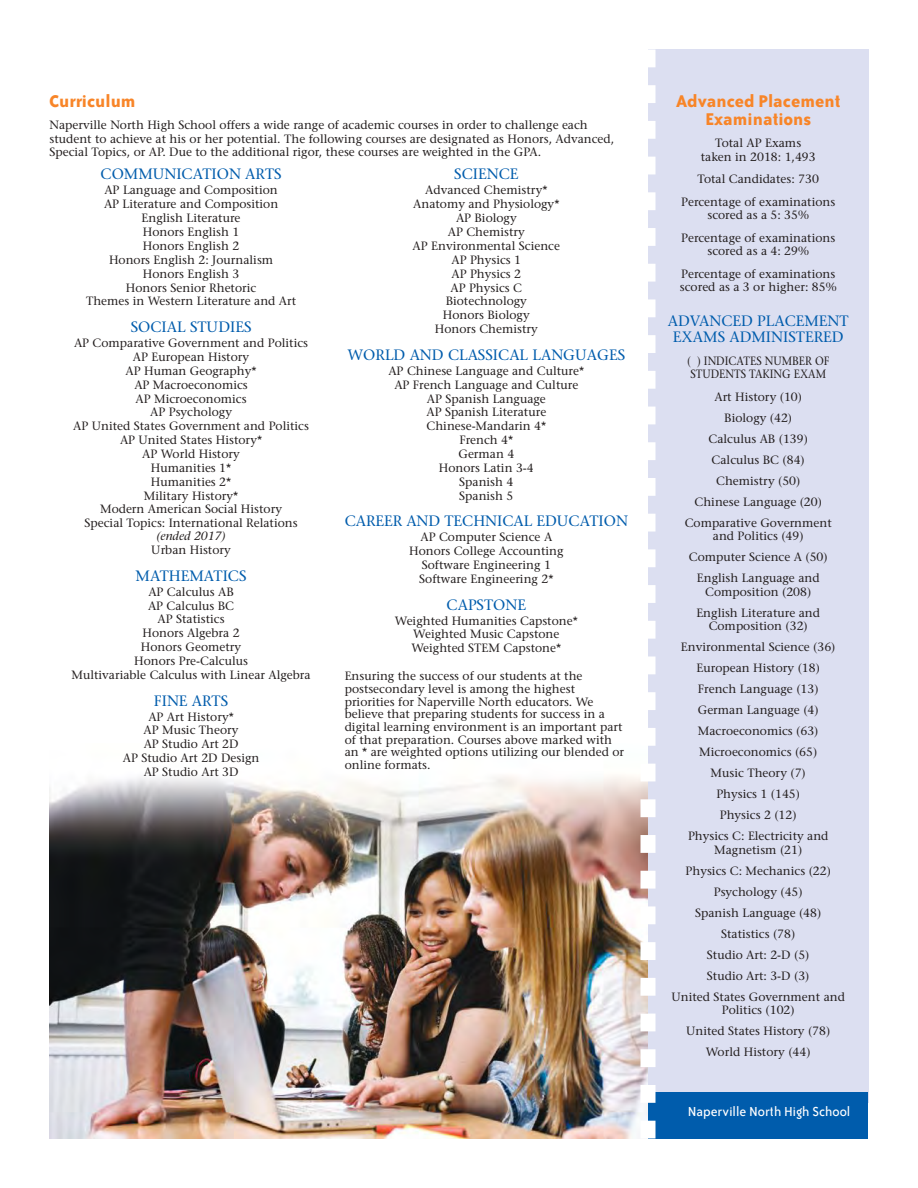
<style>
.page{position:relative;width:918px;height:1188px;background:#fff}
.page>*{position:absolute;margin:0;border:0;box-sizing:border-box;transform-origin:0 0}
.t1{font:700 19.5px/18px "Bailey Sans ITC";color:#f88528;text-align:center}
.t2{font:15px/16.5px "Stone Serif";color:#005cac;text-align:center}
.t3{font:15px "Bailey Sans ITC";color:#fff}
.t4{font:12px/13.8px "Stone Serif";color:#241f1f;text-align:center}
.t5{font:12px/13.5px "Stone Serif";color:#241f1f;scale:.9 1}
.t6{font:italic 12px "Stone Serif";color:#241f1f}
</style>
<div class="page">
<div style="left:648px;top:50px;width:220px;height:1053px;background:#dcdff1"></div>
<div style="left:50px;top:1092px;width:818px;height:46px;background:#005cac"></div>
<img style="left:50px;top:776px;width:590px;height:362px">
<svg style="left:640px;top:50px;width:16px;height:1088px"></svg>
<h1 class="t1" style="left:50px;top:91px;width:88px">Curriculum</h1>
<p class="t4" style="left:50px;top:118px;width:566px;text-align:left">Naperville North High School offers a wide range of academic courses in order to challenge each student to achieve at his or her potential. The following courses are designated as Honors, Advanced,<br>Special Topics, or AP. Due to the additional rigor, these courses are weighted in the GPA.</p>
<p class="t2" style="left:101px;top:166px;width:183px">COMMUNICATION ARTS</p>
<p class="t4" style="left:86px;top:183px;width:212px">AP Language and Composition<br>AP Literature and Composition<br>English Literature<br>Honors English 1<br>Honors English 2<br>Honors English 2: Journalism<br>Honors English 3<br>Honors Senior Rhetoric<br>Themes in Western Literature and Art</p>
<p class="t2" style="left:131px;top:318px;width:122px">SOCIAL STUDIES</p>
<p class="t4" style="left:73px;top:336px;width:237px">AP Comparative Government and Politics<br>AP European History<br>AP Human Geography*<br>AP Macroeconomics<br>AP Microeconomics<br>AP Psychology<br>AP United States Government and Politics<br>AP United States History*<br>AP World History<br>Humanities 1*<br>Humanities 2*<br>Military History*<br>Modern American Social History<br>Special Topics: International Relations</p>
<p class="t6" style="left:157px;top:529px;width:70px">(ended 2017)</p>
<p class="t4" style="left:151px;top:543px;width:81px">Urban History</p>
<p class="t2" style="left:136px;top:567px;width:112px">MATHEMATICS</p>
<p class="t4" style="left:72px;top:584px;width:241px">AP Calculus AB<br>AP Calculus BC<br>AP Statistics<br>Honors Algebra 2<br>Honors Geometry<br>Honors Pre-Calculus<br>Multivariable Calculus with Linear Algebra</p>
<p class="t2" style="left:154px;top:692px;width:76px">FINE ARTS</p>
<p class="t4" style="left:123px;top:709px;width:138px">AP Art History*<br>AP Music Theory<br>AP Studio Art 2D<br>AP Studio Art 2D Design<br>AP Studio Art 3D</p>
<p class="t2" style="left:454px;top:166px;width:66px">SCIENCE</p>
<p class="t4" style="left:413px;top:183px;width:149px">Advanced Chemistry*<br>Anatomy and Physiology*<br>AP Biology<br>AP Chemistry<br>AP Environmental Science<br>AP Physics 1<br>AP Physics 2<br>AP Physics C<br>Biotechnology<br>Honors Biology<br>Honors Chemistry</p>
<p class="t2" style="left:347px;top:346px;width:279px">WORLD AND CLASSICAL LANGUAGES</p>
<p class="t4" style="left:388px;top:364px;width:197px">AP Chinese Language and Culture*<br>AP French Language and Culture<br>AP Spanish Language<br>AP Spanish Literature<br>Chinese-Mandarin 4*<br>French 4*<br>German 4<br>Honors Latin 3-4<br>Spanish 4<br>Spanish 5</p>
<p class="t2" style="left:345px;top:513px;width:285px">CAREER AND TECHNICAL EDUCATION</p>
<p class="t4" style="left:409px;top:530px;width:156px">AP Computer Science A<br>Honors College Accounting<br>Software Engineering 1<br>Software Engineering 2*</p>
<p class="t2" style="left:447px;top:596px;width:81px">CAPSTONE</p>
<p class="t4" style="left:395px;top:613px;width:184px">Weighted Humanities Capstone*<br>Weighted Music Capstone<br>Weighted STEM Capstone*</p>
<p class="t4" style="left:345px;top:669px;width:281px;line-height:12.8px;text-align:left">Ensuring the success of our students at the postsecondary level is among the highest priorities for Naperville North educators. We believe that preparing students for success in a digital learning environment is an important part of that preparation. Courses above marked with an * are weighted options utilizing our blended or online formats.</p>
<h1 class="t1" style="left:676px;top:92px;width:166px">Advanced Placement<br>Examinations</h1>
<p class="t4" style="left:701px;top:136px;width:116px">Total AP Exams taken in 2018: 1,493</p>
<p class="t4" style="left:681px;top:168px;width:156px;line-height:22.5px">Total Candidates: 730<br>Percentage of examinations</p>
<p class="t4" style="left:681px;top:204px;width:156px;line-height:22.5px">scored as a 5: 35%<br>Percentage of examinations</p>
<p class="t4" style="left:681px;top:240px;width:156px;line-height:22.5px">scored as a 4: 29%<br>Percentage of examinations</p>
<p class="t4" style="left:680px;top:280px;width:158px">scored as a 3 or higher: 85%</p>
<p class="t2" style="left:668px;top:312px;width:182px">ADVANCED PLACEMENT<br>EXAMS ADMINISTERED</p>
<p class="t5" style="left:687px;top:354px;width:160px">( ) INDICATES NUMBER OF<br>STUDENTS TAKING EXAM</p>
<p class="t4" style="left:685px;top:386px;width:149px;line-height:21px">Art History (10)<br>Biology (42)<br>Calculus AB (139)<br>Calculus BC (84)<br>Chemistry (50)<br>Chinese Language (20)<br>Comparative Government</p>
<p class="t4" style="left:689px;top:526px;width:140px;line-height:21px">and Politics (49)<br>Computer Science A (50)<br>English Language and</p>
<p class="t4" style="left:696px;top:581px;width:125px;line-height:21px">Composition (208)<br>English Literature and</p>
<p class="t4" style="left:681px;top:616px;width:156px;line-height:21px">Composition (32)<br>Environmental Science (36)<br>European History (18)<br>French Language (13)<br>German Language (4)<br>Macroeconomics (63)<br>Microeconomics (65)<br>Music Theory (7)<br>Physics 1 (145)<br>Physics 2 (12)<br>Physics C: Electricity and</p>
<p class="t4" style="left:672px;top:839px;width:175px;line-height:21px">Magnetism (21)<br>Physics C: Mechanics (22)<br>Psychology (45)<br>Spanish Language (48)<br>Statistics (78)<br>Studio Art: 2-D (5)<br>Studio Art: 3-D (3)<br>United States Government and</p>
<p class="t4" style="left:686px;top:1000px;width:146px;line-height:21px">Politics (102)<br>United States History (78)<br>World History (44)</p>
<p class="t3" style="left:688px;top:1104px;width:164px">Naperville North High School</p>
</div>
